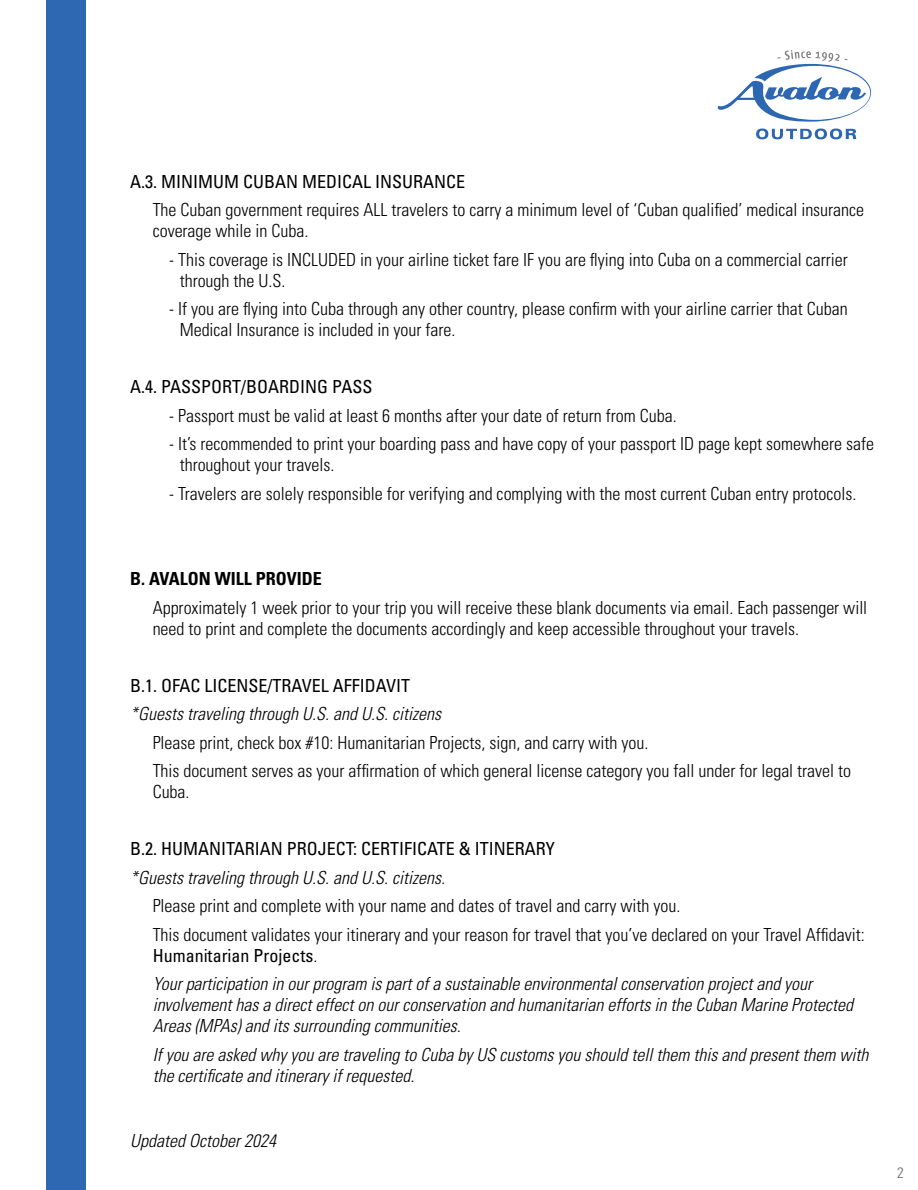
<style>
.page{position:relative;width:918px;height:1190px;background:#fff}
.page>*{position:absolute;margin:0;border:0;box-sizing:border-box;transform-origin:0 0}
.t1{font:300 condensed 18px/21px "Univers LT Std";color:#000}
.t2{font:italic 300 condensed 18px/21px "Univers LT Std";color:#000}
.t3{font:condensed 18px "Univers LT Std";color:#000}
.t4{font:700 condensed 18px "Univers LT Std";color:#000}
.t5{font:300 condensed 15px "Univers LT Std";color:#666}
.s1{font-weight:400;font-style:normal}
.s2{font-style:normal}
</style>
<div class="page">
<div style="left:47px;top:0;width:39px;height:1189px;background:#2e67b2"></div>
<svg style="left:756px;top:128px;width:100px;height:11px"></svg>
<svg style="left:717px;top:50px;width:154px;height:72px"></svg>
<p class="t3" style="left:130px;top:174px;width:336px">A.3. MINIMUM CUBAN MEDICAL INSURANCE</p>
<p class="t1" style="left:153px;top:201px;width:713px">The Cuban government requires ALL travelers to carry a minimum level of ‘Cuban qualified’ medical insurance coverage while in Cuba.</p>
<p class="t1" style="left:180px;top:251px;width:670px;text-indent:-10px">- This coverage is INCLUDED in your airline ticket fare IF you are flying into Cuba on a commercial carrier through the U.S.</p>
<p class="t1" style="left:180px;top:300px;width:670px;text-indent:-10px">- If you are flying into Cuba through any other country, please confirm with your airline carrier that Cuban<br>Medical Insurance is included in your fare.</p>
<p class="t3" style="left:130px;top:380px;width:244px">A.4. PASSPORT/BOARDING PASS</p>
<p class="t1" style="left:169px;top:407px;width:509px">- Passport must be valid at least 6 months after your date of return from Cuba.</p>
<p class="t1" style="left:180px;top:435px;width:696px;text-indent:-10px">- It’s recommended to print your boarding pass and have copy of your passport ID page kept somewhere safe throughout your travels.</p>
<p class="t1" style="left:169px;top:485px;width:689px">- Travelers are solely responsible for verifying and complying with the most current Cuban entry protocols.</p>
<p class="t4" style="left:130px;top:572px;width:193px">B. AVALON WILL PROVIDE</p>
<p class="t1" style="left:153px;top:599px;width:716px">Approximately 1 week prior to your trip you will receive these blank documents via email. Each passenger will need to print and complete the documents accordingly and keep accessible throughout your travels.</p>
<p class="t3" style="left:130px;top:678px;width:281px">B.1. OFAC LICENSE/TRAVEL AFFIDAVIT</p>
<p class="t2" style="left:130px;top:705px;width:312px">*Guests traveling through U.S. and U.S. citizens</p>
<p class="t1" style="left:153px;top:730px;width:700px;line-height:28.5px">Please print, check box #10: Humanitarian Projects, sign, and carry with you.<br>This document serves as your affirmation of which general license category you fall under for legal travel to</p>
<p class="t1" style="left:153px;top:783px;width:38px">Cuba.</p>
<p class="t3" style="left:130px;top:842px;width:426px">B.2. HUMANITARIAN PROJECT: CERTIFICATE &amp; ITINERARY</p>
<p class="t2" style="left:130px;top:869px;width:316px">*Guests traveling through U.S. and U.S. citizens.</p>
<p class="t1" style="left:153px;top:894px;width:714px;line-height:28.5px">Please print and complete with your name and dates of travel and carry with you.<br>This document validates your itinerary and your reason for travel that you’ve declared on your Travel Affidavit:</p>
<p class="t2" style="left:153px;top:943px;width:661px;line-height:28.5px"><span class="s1">Humanitarian Projects</span><span class="s2">.<br></span>Your participation in our program is part of a sustainable environmental conservation project and your</p>
<p class="t2" style="left:153px;top:996px;width:702px">involvement has a direct effect on our conservation and humanitarian efforts in the Cuban Marine Protected<br>Areas (MPAs) and its surrounding communities.</p>
<p class="t2" style="left:153px;top:1046px;width:717px">If you are asked why you are traveling to Cuba by US customs you should tell them this and present them with the certificate and itinerary if requested.</p>
<p class="t2" style="left:130px;top:1132px;width:147px">Updated October 2024</p>
<p class="t5" style="left:897px;top:1167px;width:8px">2</p>
</div>
